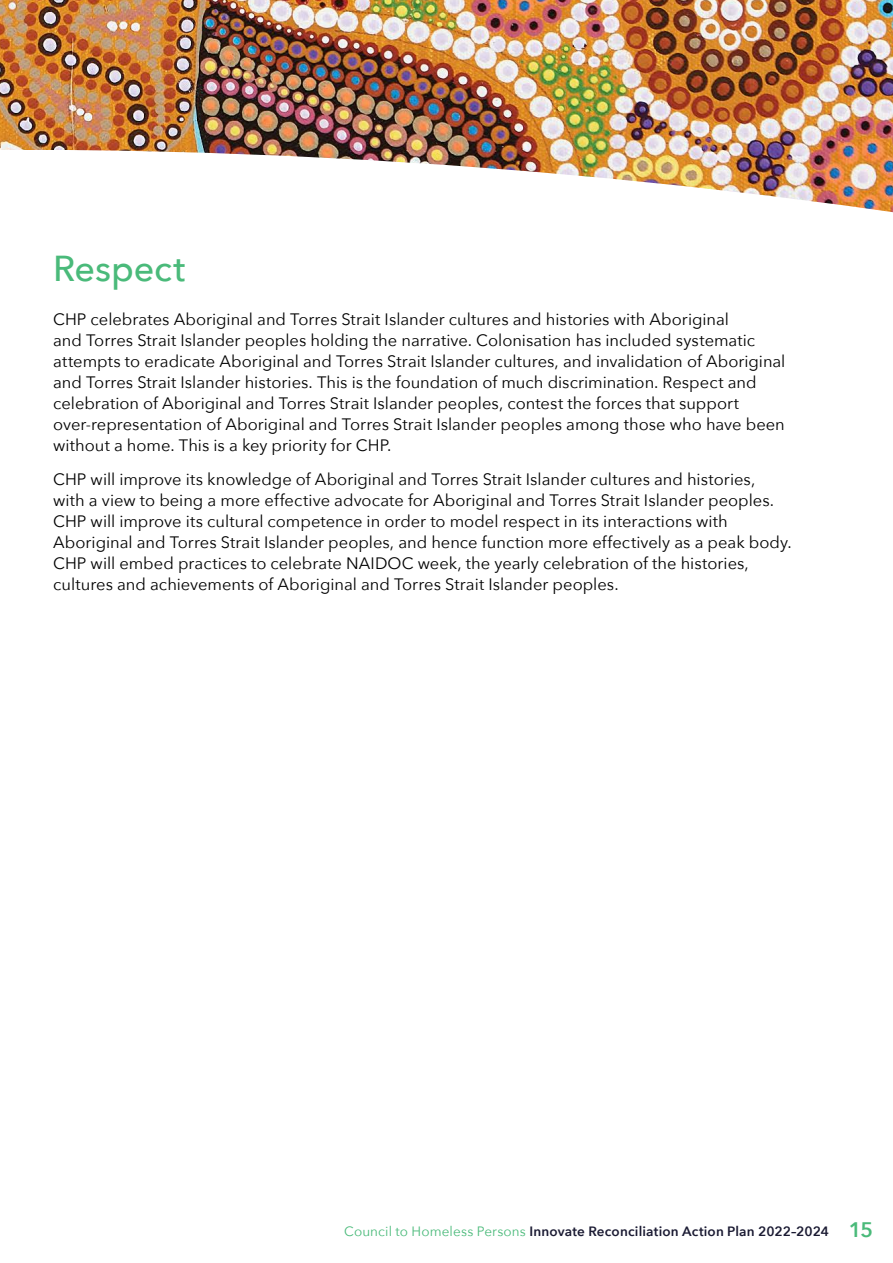
<style>
.page{position:relative;width:893px;height:1263px;background:#fff}
.page>*{position:absolute;margin:0;border:0;box-sizing:border-box;transform-origin:0 0}
.t1{font:500 36px "Avenir Next";letter-spacing:-.005em;color:#4aba7a}
.t2{font:16.5px/21px "Avenir Next";color:#000}
.t3{font:600 13.5px "Avenir Next";letter-spacing:.015em;color:#1b1b33}
.s1{font-weight:400;color:#4aba7a}
.s2{font-size:21px;color:#4aba7a}
</style>
<div class="page">
<img style="left:0;top:0;width:893px;height:150px">
<img style="left:72px;top:150px;width:821px;height:63px">
<h1 class="t1" style="left:53px;top:237px;width:134px">Respect</h1>
<p class="t2" style="left:53px;top:308px;width:734px">CHP celebrates Aboriginal and Torres Strait Islander cultures and histories with Aboriginal<br>and Torres Strait Islander peoples holding the narrative. Colonisation has included systematic attempts to eradicate Aboriginal and Torres Strait Islander cultures, and invalidation of Aboriginal and Torres Strait Islander histories. This is the foundation of much discrimination. Respect and celebration of Aboriginal and Torres Strait Islander peoples, contest the forces that support over‑representation of Aboriginal and Torres Strait Islander peoples among those who have been without a home. This is a key priority for CHP.</p>
<p class="t2" style="left:53px;top:468px;width:740px">CHP will improve its knowledge of Aboriginal and Torres Strait Islander cultures and histories,<br>with a view to being a more effective advocate for Aboriginal and Torres Strait Islander peoples.<br>CHP will improve its cultural competence in order to model respect in its interactions with Aboriginal and Torres Strait Islander peoples, and hence function more effectively as a peak body.<br>CHP will embed practices to celebrate NAIDOC week, the yearly celebration of the histories, cultures and achievements of Aboriginal and Torres Strait Islander peoples.</p>
<p class="t3" style="left:344px;top:1219px;width:531px"><span class="s1">Council to Homeless Persons</span> Innovate Reconciliation Action Plan 2022–2024 <span class="s2">15</span></p>
</div>
